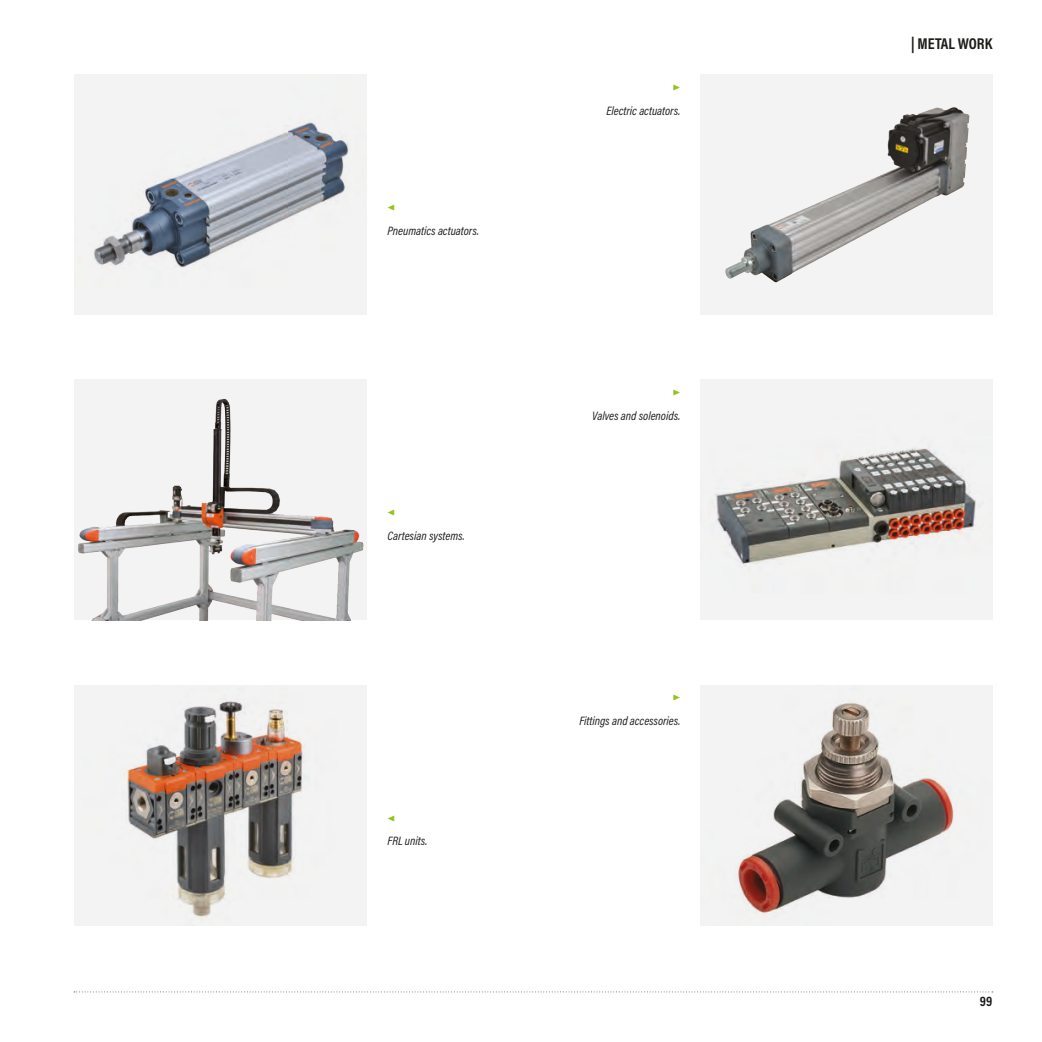
<style>
.page{position:relative;width:1042px;height:1042px;background:#fff}
.page>*{position:absolute;margin:0;border:0;box-sizing:border-box;transform-origin:0 0}
.nome_azienda{font:700 15.75px "Acumin Pro Cond";color:#1d1d1b}
.t1{font:700 14px "Acumin Pro Cond";color:#1d1d1b}
.DIDA_2B_-_DX{font:italic 12.25px "Acumin Pro Cond";color:#1d1d1b}
.DIDA_2B_-_SX{font:italic 12.25px "Acumin Pro Cond";color:#1d1d1b}
.DIDA_2B_-_DX-2{font:700 12.25px "Acumin Pro Cond";color:#96c11f}
.DIDA_2B_-_SX-2{font:700 12.25px "Acumin Pro Cond";color:#96c11f}
</style>
<div class="page">
<svg style="left:74px;top:991px;width:919px;height:1px"></svg>
<img style="left:74px;top:74px;width:293px;height:241px">
<img style="left:74px;top:685px;width:293px;height:240px">
<img style="left:74px;top:379px;width:293px;height:241px">
<img style="left:700px;top:685px;width:292px;height:240px">
<img style="left:700px;top:379px;width:292px;height:241px">
<div style="left:700px;top:74px;width:293px;height:241px;background:#f3f3f3"></div>
<img style="left:725px;top:107px;width:240px;height:176px">
<p class="DIDA_2B_-_SX-2" style="left:387px;top:199px;width:9px">◀</p>
<p class="DIDA_2B_-_SX" style="left:387px;top:223px;width:93px">Pneumatics actuators.</p>
<p class="DIDA_2B_-_SX-2" style="left:387px;top:504px;width:9px">◀</p>
<p class="DIDA_2B_-_SX" style="left:387px;top:528px;width:79px">Cartesian systems.</p>
<p class="DIDA_2B_-_SX-2" style="left:387px;top:809px;width:9px">◀</p>
<p class="DIDA_2B_-_SX" style="left:387px;top:833px;width:41px">FRL units.</p>
<p class="DIDA_2B_-_DX-2" style="left:673px;top:79px;width:9px">▶</p>
<p class="DIDA_2B_-_DX" style="left:606px;top:103px;width:75px">Electric actuators.</p>
<p class="DIDA_2B_-_DX-2" style="left:673px;top:384px;width:9px">▶</p>
<p class="DIDA_2B_-_DX" style="left:592px;top:408px;width:89px">Valves and solenoids.</p>
<p class="DIDA_2B_-_DX-2" style="left:673px;top:689px;width:9px">▶</p>
<p class="DIDA_2B_-_DX" style="left:579px;top:713px;width:102px">Fittings and accessories.</p>
<p class="nome_azienda" style="left:911px;top:33px;width:83px">| METAL WORK</p>
<p class="t1" style="left:980px;top:991px;width:14px">99</p>
</div>
